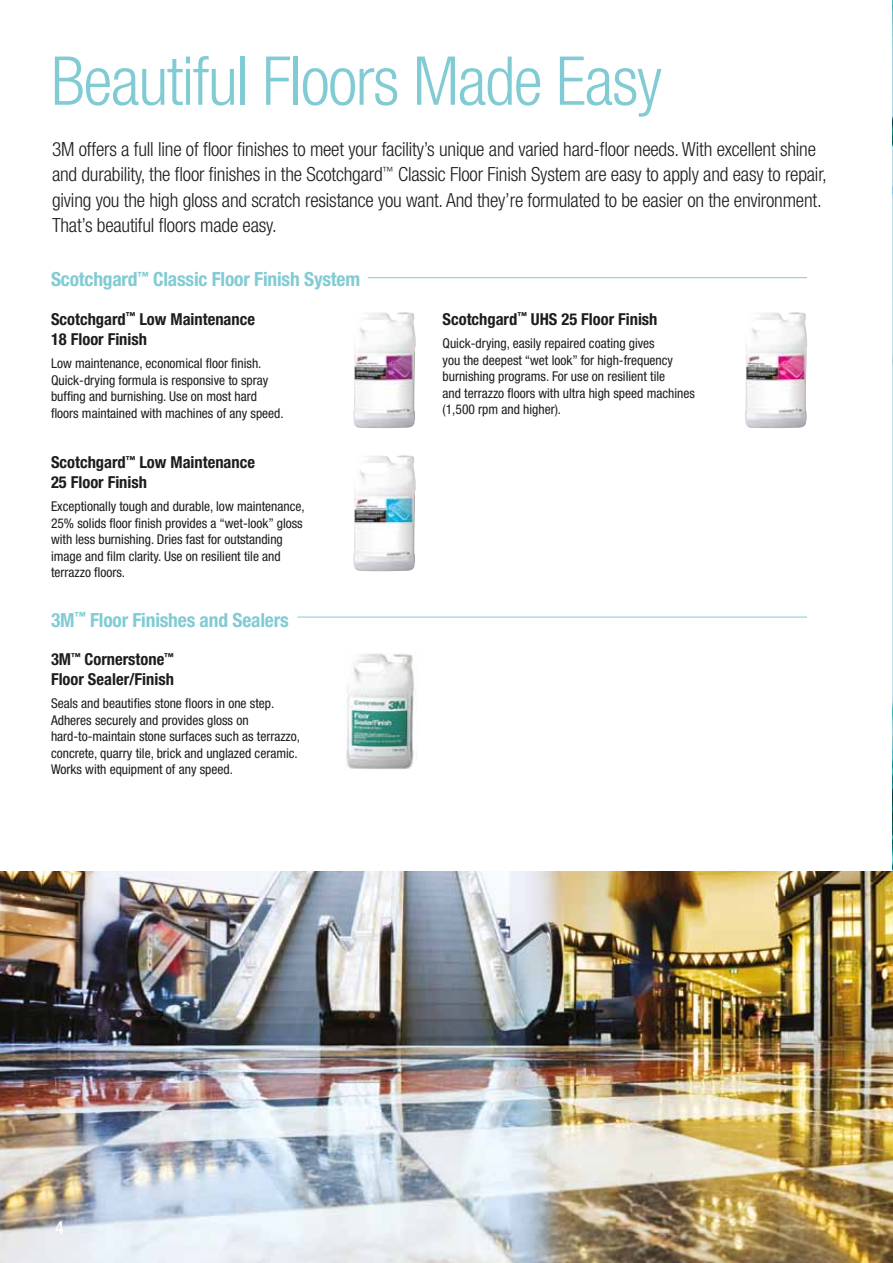
<style>
.page{position:relative;width:893px;height:1263px;background:#fff}
.page>*{position:absolute;margin:0;border:0;box-sizing:border-box;transform-origin:0 0}
.t1{font:300 condensed 67.5px "Helvetica Neue";letter-spacing:-.02em;color:#81cbd4}
.t2{font:300 condensed 19.5px/25.5px "Helvetica Neue";letter-spacing:-.01em;color:#1d1d1b}
.t3{font:700 condensed 19.5px "Helvetica Neue";letter-spacing:-.01em;color:#81cbd4}
.t4{font:500 condensed 18px "Helvetica Neue";color:#fff}
.t5{font:700 condensed 16.5px/19.8px "Helvetica Neue";color:#1d1d1b}
.t6{font:condensed 13.5px/16.5px "Helvetica Neue";color:#1d1d1b}
</style>
<div class="page">
<img style="left:745px;top:312px;width:62px;height:116px">
<img style="left:353px;top:455px;width:63px;height:116px">
<img style="left:353px;top:312px;width:63px;height:116px">
<img style="left:346px;top:652px;width:68px;height:117px">
<hr style="left:297px;top:617px;width:510px;height:1px;background:#81cbd4">
<hr style="left:368px;top:277px;width:439px;height:1px;background:#81cbd4">
<img style="left:892px;top:0;width:1px;height:1263px">
<img style="left:0;top:872px;width:893px;height:391px">
<h1 class="t1" style="left:51px;top:42px;width:612px">Beautiful Floors Made Easy</h1>
<p class="t2" style="left:52px;top:136px;width:776px">3M offers a full line of floor finishes to meet your facility’s unique and varied hard-floor needs. With excellent shine and durability, the floor finishes in the Scotchgard<sup>™</sup> Classic Floor Finish System are easy to apply and easy to repair, giving you the high gloss and scratch resistance you want. And they’re formulated to be easier on the environment.<br>That’s beautiful floors made easy.</p>
<h2 class="t3" style="left:51px;top:268px;width:311px">Scotchgard<sup>™</sup> Classic Floor Finish System</h2>
<p class="t5" style="left:51px;top:309px;width:206px">Scotchgard<sup>™</sup> Low Maintenance<br>18 Floor Finish</p>
<p class="t6" style="left:51px;top:355px;width:234px">Low maintenance, economical floor finish.<br>Quick-drying formula is responsive to spray buffing and burnishing. Use on most hard floors maintained with machines of any speed.</p>
<p class="t5" style="left:51px;top:452px;width:206px">Scotchgard<sup>™</sup> Low Maintenance<br>25 Floor Finish</p>
<p class="t6" style="left:51px;top:498px;width:255px">Exceptionally tough and durable, low maintenance, 25% solids floor finish provides a “wet-look” gloss with less burnishing. Dries fast for outstanding image and film clarity. Use on resilient tile and terrazzo floors.</p>
<h2 class="t3" style="left:51px;top:608px;width:239px">3M<sup>™</sup> Floor Finishes and Sealers</h2>
<p class="t5" style="left:51px;top:649px;width:124px">3M<sup>™</sup> Cornerstone<sup>™<br></sup>Floor Sealer/Finish</p>
<p class="t6" style="left:51px;top:695px;width:251px">Seals and beautifies stone floors in one step.<br>Adheres securely and provides gloss on hard-to-maintain stone surfaces such as terrazzo, concrete, quarry tile, brick and unglazed ceramic.<br>Works with equipment of any speed.</p>
<p class="t5" style="left:443px;top:309px;width:216px">Scotchgard<sup>™</sup> UHS 25 Floor Finish</p>
<p class="t6" style="left:443px;top:335px;width:254px">Quick-drying, easily repaired coating gives<br>you the deepest “wet look” for high-frequency burnishing programs. For use on resilient tile<br>and terrazzo floors with ultra high speed machines (1,500 rpm and higher).</p>
<h3 class="t4" style="left:55px;top:1216px;width:10px">4</h3>
</div>
